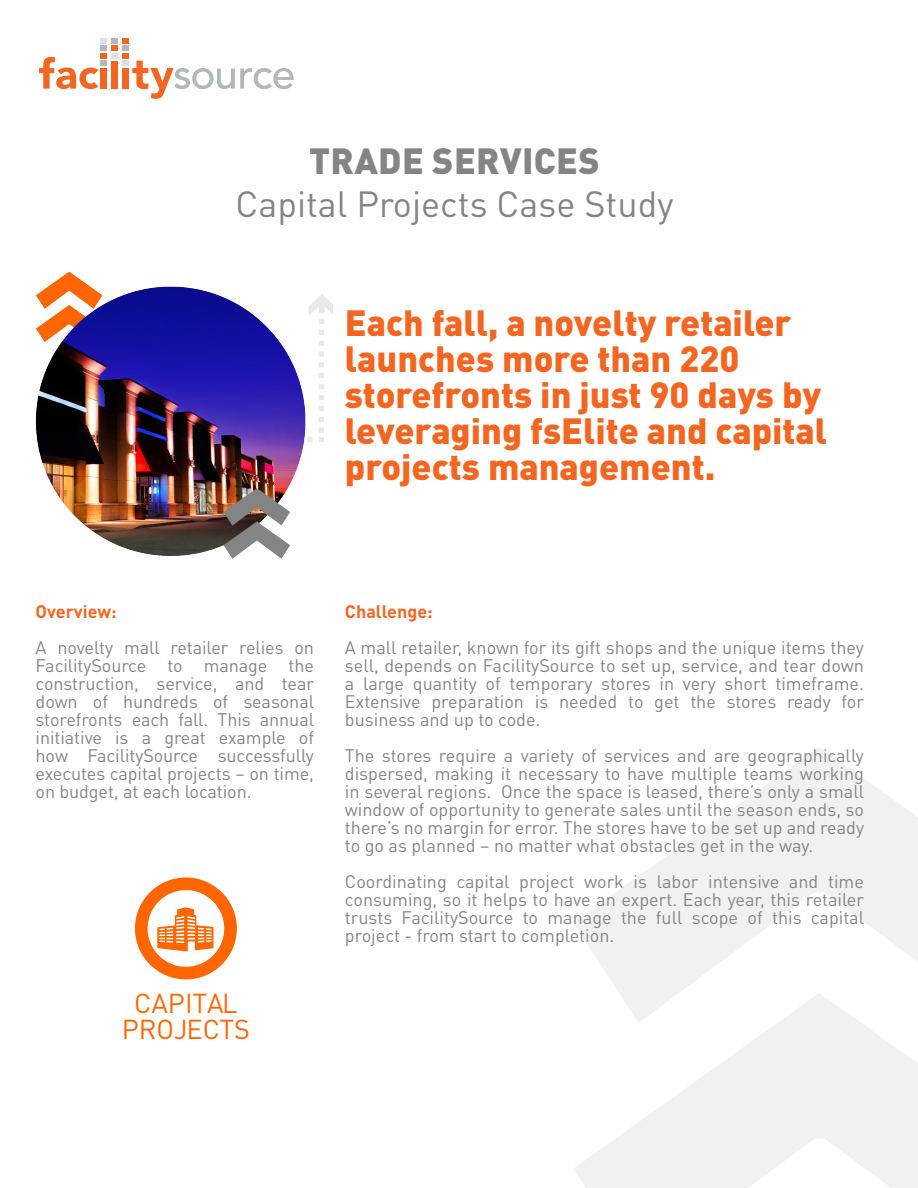
<style>
.page{position:relative;width:918px;height:1188px;background:#fff}
.page>*{position:absolute;margin:0;border:0;box-sizing:border-box;transform-origin:0 0}
.t1{font:900 36px/36px "DINOT";color:#f36621}
.t2{font:36px "DINOT";color:#838486}
.t3{font:900 36px "DINOT";letter-spacing:.01em;color:#838486}
.t4{font:27px/25.7px "DINOT";color:#f60;text-align:center}
.t5{font:18px/18px "DINOT";color:#838486;text-align:justify}
.t6{font:700 18px "DINOT";color:#f36621}
</style>
<div class="page">
<svg style="left:39px;top:39px;width:255px;height:60px"></svg>
<svg style="left:574px;top:747px;width:344px;height:441px;fill:#eff1f2"></svg>
<img style="left:35px;top:271px;width:298px;height:288px">
<svg style="left:135px;top:877px;width:102px;height:102px"></svg>
<p class="t3" style="left:309px;top:136px;width:292px">TRADE SERVICES</p>
<p class="t2" style="left:236px;top:180px;width:439px">Capital Projects Case Study</p>
<p class="t1" style="left:345px;top:304px;width:484px">Each fall, a novelty retailer launches more than 220 storefronts in just 90 days by leveraging fsElite and capital projects management.</p>
<p class="t6" style="left:36px;top:599px;width:83px">Overview:</p>
<p class="t5" style="left:36px;top:638px;width:280px">A novelty mall retailer relies on FacilitySource to manage the construction, service, and tear down of hundreds of seasonal storefronts each fall. This annual initiative is a great example of how FacilitySource successfully executes capital projects – on time, on budget, at each location.</p>
<h2 class="t4" style="left:122px;top:989px;width:130px">CAPITAL<br>PROJECTS</h2>
<p class="t6" style="left:345px;top:599px;width:89px">Challenge:</p>
<p class="t5" style="left:345px;top:638px;width:521px">A mall retailer, known for its gift shops and the unique items they sell, depends on FacilitySource to set up, service, and tear down a large quantity of temporary stores in very short timeframe.<br>Extensive preparation is needed to get the stores ready for business and up to code.</p>
<p class="t5" style="left:345px;top:746px;width:521px">The stores require a variety of services and are geographically dispersed, making it necessary to have multiple teams working in several regions. Once the space is leased, there’s only a small window of opportunity to generate sales until the season ends, so there’s no margin for error. The stores have to be set up and ready to go as planned – no matter what obstacles get in the way.</p>
<p class="t5" style="left:345px;top:872px;width:521px">Coordinating capital project work is labor intensive and time consuming, so it helps to have an expert. Each year, this retailer trusts FacilitySource to manage the full scope of this capital project - from start to completion.</p>
</div>
